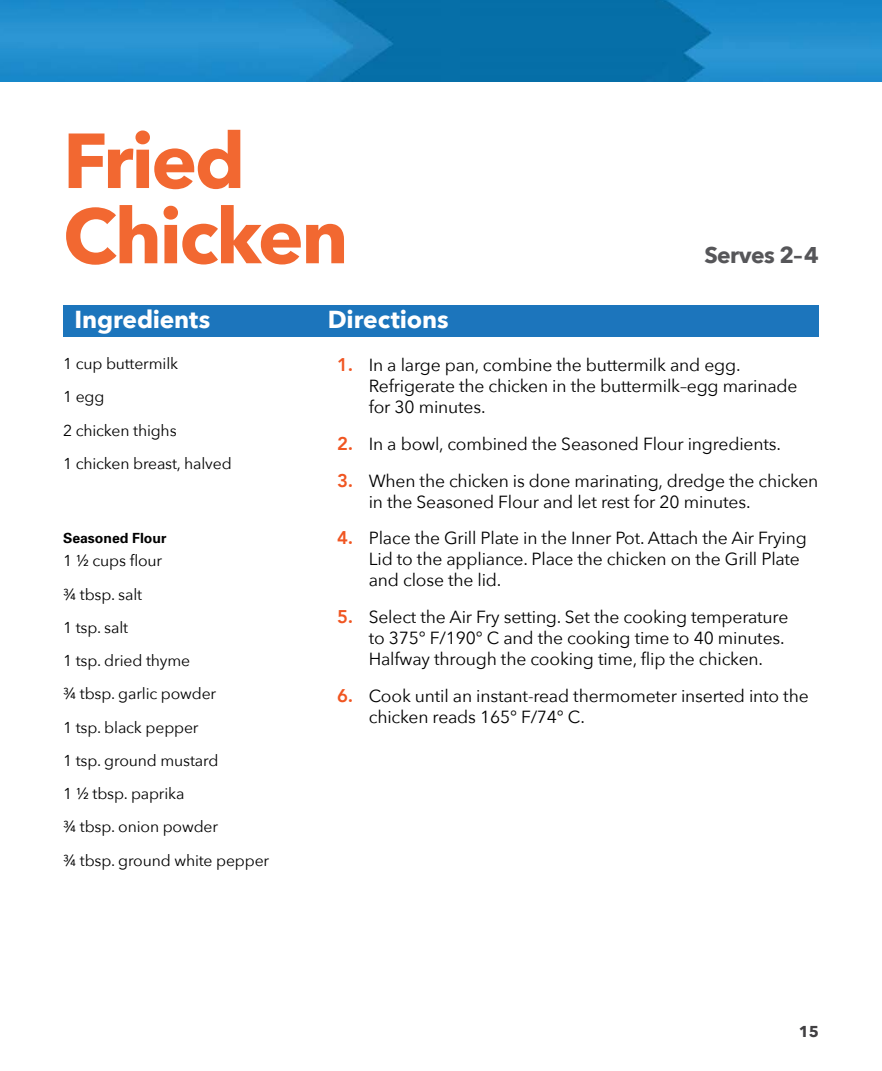
<style>
.page{position:relative;width:882px;height:1071px;background:#fff}
.page>*{position:absolute;margin:0;border:0;box-sizing:border-box;transform-origin:0 0}
.Recipe_Title{font:700 77px/75.2px "Avenir Next";letter-spacing:-.035em;color:#f26831}
.t1{font:700 24.5px "Avenir Next";letter-spacing:-.005em;color:#fff}
.Recipe_Title-2{font:700 22.75px "Avenir Next";letter-spacing:-.025em;color:#565659}
.t2{font:17.5px/21px "Avenir Next";letter-spacing:-.01em;color:#000}
.Ingredients{font:15.75px "Avenir Next";letter-spacing:-.01em;color:#000}
.t3{font:700 15.75px "Avenir Next";color:#414042}
.ingredient_sub{font:700 14px "Univers";color:#000}
.s1{font-family:"Avenir";font-weight:800;font-size:18.38px;color:#f05622}
</style>
<div class="page">
<img style="left:0;top:0;width:882px;height:82px">
<div style="left:63px;top:305px;width:756px;height:32px;background:#1c75bc"></div>
<p class="Recipe_Title" style="left:63px;top:122px;width:287px">Fried<br>Chicken</p>
<h2 class="t1" style="left:75px;top:298px;width:137px">Ingredients</h2>
<h2 class="t1" style="left:328px;top:298px;width:122px">Directions</h2>
<p class="Recipe_Title-2" style="left:704px;top:236px;width:116px">Serves 2–4</p>
<p class="Ingredients" style="left:63px;top:350px;width:117px">1 cup buttermilk</p>
<p class="Ingredients" style="left:63px;top:384px;width:43px">1 egg</p>
<p class="Ingredients" style="left:63px;top:417px;width:115px">2 chicken thighs</p>
<p class="Ingredients" style="left:63px;top:450px;width:170px">1 chicken breast, halved</p>
<p class="ingredient_sub" style="left:63px;top:529px;width:105px">Seasoned Flour</p>
<p class="Ingredients" style="left:63px;top:548px;width:101px">1 ½ cups flour</p>
<p class="Ingredients" style="left:63px;top:581px;width:81px">¾ tbsp. salt</p>
<p class="Ingredients" style="left:63px;top:614px;width:67px">1 tsp. salt</p>
<p class="Ingredients" style="left:63px;top:647px;width:129px">1 tsp. dried thyme</p>
<p class="Ingredients" style="left:63px;top:681px;width:155px">¾ tbsp. garlic powder</p>
<p class="Ingredients" style="left:63px;top:714px;width:137px">1 tsp. black pepper</p>
<p class="Ingredients" style="left:63px;top:747px;width:157px">1 tsp. ground mustard</p>
<p class="Ingredients" style="left:63px;top:780px;width:123px">1 ½ tbsp. paprika</p>
<p class="Ingredients" style="left:63px;top:814px;width:157px">¾ tbsp. onion powder</p>
<p class="Ingredients" style="left:63px;top:847px;width:208px">¾ tbsp. ground white pepper</p>
<p class="t2" style="left:369px;top:354px;width:430px;text-indent:-32px"><span class="s1">1.</span> In a large pan, combine the buttermilk and egg.<br>Refrigerate the chicken in the buttermilk–egg marinade for 30 minutes.</p>
<p class="t2" style="left:337px;top:432px;width:445px"><span class="s1">2.</span> In a bowl, combined the Seasoned Flour ingredients.</p>
<p class="t2" style="left:369px;top:469px;width:451px;text-indent:-32px"><span class="s1">3.</span> When the chicken is done marinating, dredge the chicken in the Seasoned Flour and let rest for 20 minutes.</p>
<p class="t2" style="left:369px;top:527px;width:440px;text-indent:-32px"><span class="s1">4.</span> Place the Grill Plate in the Inner Pot. Attach the Air Frying<br>Lid to the appliance. Place the chicken on the Grill Plate and close the lid.</p>
<p class="t2" style="left:369px;top:606px;width:421px;text-indent:-32px"><span class="s1">5.</span> Select the Air Fry setting. Set the cooking temperature to 375° F/190° C and the cooking time to 40 minutes.<br>Halfway through the cooking time, flip the chicken.</p>
<p class="t2" style="left:369px;top:684px;width:441px;text-indent:-32px"><span class="s1">6.</span> Cook until an instant-read thermometer inserted into the chicken reads 165° F/74° C.</p>
<p class="t3" style="left:799px;top:1017px;width:22px">15</p>
</div>
